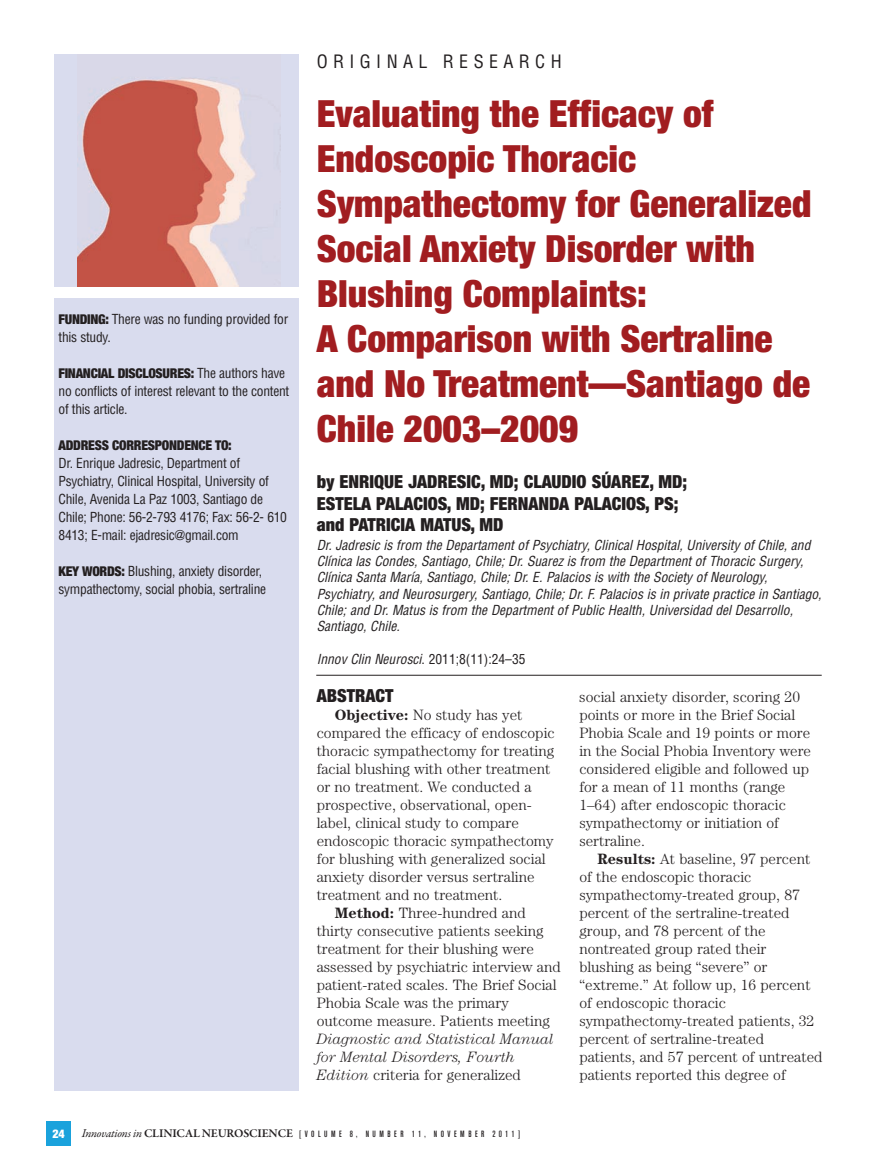
<style>
.page{position:relative;width:878px;height:1175px;background:#fff}
.page>*{position:absolute;margin:0;border:0;box-sizing:border-box;transform-origin:0 0}
.t1{font:900 condensed 37.5px/45px "Helvetica Neue LT Std";color:#a11d20}
.t2{font:900 condensed 18px/21.6px "Helvetica Neue LT Std";color:#231f20}
.t3{font:condensed 18px "Helvetica";letter-spacing:.3em;color:#231f20}
.t4{font:300 15px/18px "Century Std";color:#231f20}
.t5{font:italic 300 15px/18px "Century Std";color:#231f20}
.t6{font:italic condensed 13.5px/16.2px "Helvetica";color:#231f20}
.t7{font:condensed 13.5px/18px "Helvetica";letter-spacing:-.02em;color:#231f20}
.t8{font:900 condensed 13.5px "Helvetica Neue LT Std";letter-spacing:-.02em;color:#231f20}
.t9{font:900 condensed 12px "Helvetica Neue LT Std";color:#fff}
.t10{font:500 condensed 9px "Akzidenz Grotesk BE";color:#231f20}
.s1{font-family:"Helvetica Neue LT Std";font-weight:900}
.s2{font-family:"Helvetica";font-weight:400}
.s3{font-style:normal}
.s4{font-weight:700}
.s5{font-family:"Garamond Premr Pro";font-weight:400;font-style:italic;font-stretch:normal;font-size:12px}
.s6{font-family:"Garamond Premr Pro";font-weight:600;font-stretch:normal;font-size:12px}
</style>
<div class="page">
<div style="left:46px;top:1121px;width:25px;height:24px;background:#1aa2dc"></div>
<div style="left:54px;top:298px;width:244px;height:792px;background:#d9dcee"></div>
<div style="left:54px;top:54px;width:244px;height:232px;background:#d9dcee"></div>
<img style="left:78px;top:77px;width:202px;height:209px">
<hr style="left:316px;top:675px;width:505px;height:1px;background:#231f20">
<p class="t7" style="left:59px;top:310px;width:231px"><span class="s1">FUNDING:</span> There was no funding provided for this study.</p>
<p class="t8" style="left:58px;top:368px;width:228px">FINANCIAL DISCLOSURES: <span class="s2">The authors have</span></p>
<p class="t7" style="left:58px;top:382px;width:232px">no conflicts of interest relevant to the content of this article.</p>
<p class="t8" style="left:58px;top:440px;width:175px">ADDRESS CORRESPONDENCE TO:</p>
<p class="t7" style="left:58px;top:454px;width:230px">Dr. Enrique Jadresic, Department of Psychiatry, Clinical Hospital, University of Chile, Avenida La Paz 1003, Santiago de Chile; Phone: 56-2-793 4176; Fax: 56-2- 610<br>8413; E-mail: ejadresic@gmail.com</p>
<p class="t7" style="left:58px;top:562px;width:209px"><span class="s1">KEY WORDS:</span> Blushing, anxiety disorder, sympathectomy, social phobia, sertraline</p>
<p class="t3" style="left:316px;top:51px;width:246px">ORIGINAL RESEARCH</p>
<h1 class="t1" style="left:316px;top:94px;width:496px">Evaluating the Efficacy of<br>Endoscopic Thoracic<br>Sympathectomy for Generalized<br>Social Anxiety Disorder with<br>Blushing Complaints:<br>A Comparison with Sertraline and No Treatment—Santiago de<br>Chile 2003–2009</h1>
<p class="t2" style="left:316px;top:472px;width:372px">by ENRIQUE JADRESIC, MD; CLAUDIO SÚAREZ, MD;<br>ESTELA PALACIOS, MD; FERNANDA PALACIOS, PS; and PATRICIA MATUS, MD</p>
<p class="t6" style="left:316px;top:537px;width:506px">Dr. Jadresic is from the Departament of Psychiatry, Clinical Hospital, University of Chile, and Clínica las Condes, Santiago, Chile; Dr. Suarez is from the Department of Thoracic Surgery, Clínica Santa María, Santiago, Chile; Dr. E. Palacios is with the Society of Neurology, Psychiatry, and Neurosurgery, Santiago, Chile; Dr. F. Palacios is in private practice in Santiago, Chile; and Dr. Matus is from the Department of Public Health, Universidad del Desarrollo, Santiago, Chile.</p>
<p class="t6" style="left:317px;top:650px;width:210px">Innov Clin Neurosci<span class="s3">. 2011;8(11):24–35</span></p>
<p class="t2" style="left:316px;top:686px;width:78px">ABSTRACT</p>
<p class="t4" style="left:335px;top:707px;width:189px"><span class="s4">Objective:</span> No study has yet</p>
<p class="t4" style="left:317px;top:725px;width:239px">compared the efficacy of endoscopic</p>
<p class="t4" style="left:317px;top:743px;width:239px">thoracic sympathectomy for treating</p>
<p class="t4" style="left:317px;top:761px;width:235px">facial blushing with other treatment</p>
<p class="t4" style="left:317px;top:779px;width:216px">or no treatment. We conducted a</p>
<p class="t4" style="left:317px;top:797px;width:216px">prospective, observational, open-</p>
<p class="t4" style="left:317px;top:815px;width:204px">label, clinical study to compare</p>
<p class="t4" style="left:317px;top:833px;width:238px">endoscopic thoracic sympathectomy</p>
<p class="t4" style="left:317px;top:851px;width:231px">for blushing with generalized social</p>
<p class="t4" style="left:317px;top:869px;width:219px">anxiety disorder versus sertraline</p>
<p class="t4" style="left:317px;top:887px;width:187px">treatment and no treatment.</p>
<p class="t4" style="left:335px;top:905px;width:192px"><span class="s4">Method:</span> Three-hundred and</p>
<p class="t4" style="left:316px;top:923px;width:228px">thirty consecutive patients seeking</p>
<p class="t4" style="left:316px;top:941px;width:219px">treatment for their blushing were</p>
<p class="t4" style="left:316px;top:959px;width:246px">assessed by psychiatric interview and</p>
<p class="t4" style="left:316px;top:977px;width:241px">patient-rated scales. The Brief Social</p>
<p class="t4" style="left:316px;top:995px;width:194px">Phobia Scale was the primary</p>
<p class="t4" style="left:316px;top:1013px;width:235px">outcome measure. Patients meeting</p>
<p class="t5" style="left:316px;top:1031px;width:238px">Diagnostic and Statistical Manual for Mental Disorders, Fourth<br>Edition <span class="s3">criteria for generalized</span></p>
<p class="t4" style="left:579px;top:689px;width:233px">social anxiety disorder, scoring 20 points or more in the Brief Social<br>Phobia Scale and 19 points or more in the Social Phobia Inventory were considered eligible and followed up for a mean of 11 months (range<br>1–64) after endoscopic thoracic sympathectomy or initiation of sertraline.</p>
<p class="t4" style="left:579px;top:851px;width:245px;text-indent:18px"><span class="s4">Results:</span> At baseline, 97 percent of the endoscopic thoracic sympathectomy-treated group, 87 percent of the sertraline-treated group, and 78 percent of the nontreated group rated their blushing as being “severe” or “extreme.” At follow up, 16 percent of endoscopic thoracic sympathectomy-treated patients, 32 percent of sertraline-treated patients, and 57 percent of untreated patients reported this degree of</p>
<p class="t9" style="left:53px;top:1128px;width:14px">24</p>
<p class="t10" style="left:82px;top:1131px;width:440px"><span class="s5">Innovations in</span> <span class="s6">CLINICAL NEUROSCIENCE</span> [ V O L U M E 8 , N U M B E R 1 1 , N O V E M B E R 2 0 1 1 ]</p>
</div>
